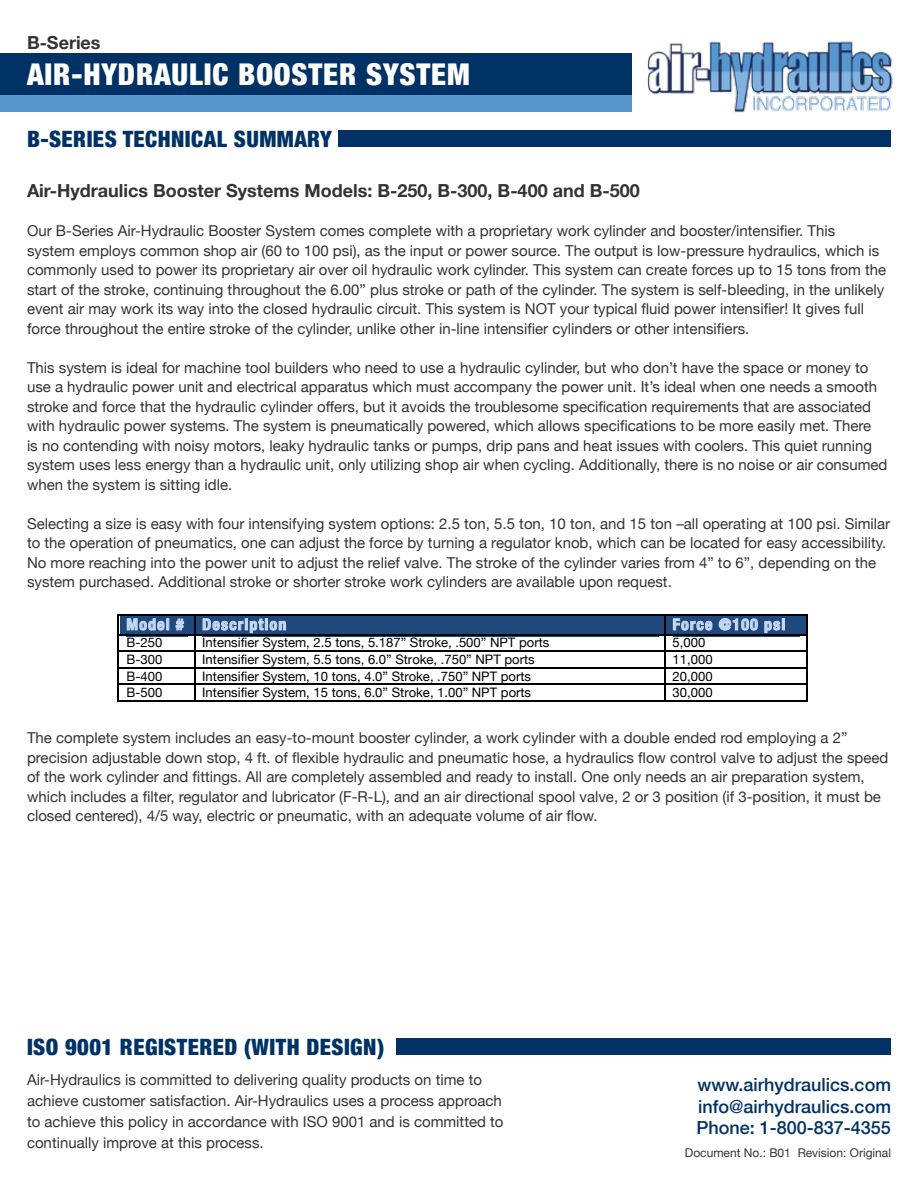
<style>
.page{position:relative;width:918px;height:1188px;background:#fff}
.page>*{position:absolute;margin:0;border:0;box-sizing:border-box;transform-origin:0 0}
.t1{font:900 condensed 30px "Helvetica Neue";letter-spacing:.03em;color:#fff}
.t2{font:900 condensed 22.5px "Helvetica Neue";letter-spacing:.02em;color:#003265}
.t3{font:700 18px "Helvetica Neue";color:#333}
.t4{font:500 18px/21.6px "Helvetica Neue";color:#003265;text-align:justify}
.t5{font:700 condensed 15.75px "Helvetica Neue";letter-spacing:.085em;color:#c6d9f1}
.t6{font:15px/19.5px "Helvetica Neue";color:#333}
.t7{font:13.05px "Helvetica Neue";color:#000}
.t8{font:12px "Helvetica Neue";color:#333}
</style>
<div class="page">
<div style="left:0;top:54px;width:632px;height:42px;background:#003265"></div>
<div style="left:0;top:96px;width:632px;height:16px;background:#5897cd"></div>
<img style="left:647px;top:41px;width:246px;height:72px">
<div style="left:339px;top:131px;width:552px;height:16px;background:#003265"></div>
<div style="left:396px;top:1039px;width:495px;height:16px;background:#003265"></div>
<div style="left:120px;top:616px;width:74px;height:19px;background:#1f497d"></div>
<div style="left:126px;top:616px;width:62px;height:20px;background:#1f497d"></div>
<svg style="left:127px;top:618px;width:42px;height:13px"></svg>
<svg style="left:176px;top:619px;width:8px;height:11px"></svg>
<div style="left:196px;top:616px;width:469px;height:19px;background:#1f497d"></div>
<div style="left:202px;top:616px;width:456px;height:20px;background:#1f497d"></div>
<svg style="left:203px;top:618px;width:83px;height:15px"></svg>
<div style="left:666px;top:616px;width:140px;height:19px;background:#1f497d"></div>
<div style="left:673px;top:616px;width:126px;height:20px;background:#1f497d"></div>
<svg style="left:673px;top:618px;width:39px;height:13px"></svg>
<svg style="left:719px;top:618px;width:39px;height:12px"></svg>
<svg style="left:764px;top:618px;width:21px;height:15px"></svg>
<hr style="left:119px;top:614px;width:75px;height:2px;background:#000">
<hr style="left:196px;top:614px;width:469px;height:2px;background:#000">
<hr style="left:666px;top:614px;width:140px;height:2px;background:#000">
<hr style="left:119px;top:634px;width:75px;height:1px;background:#000">
<hr style="left:196px;top:634px;width:469px;height:1px;background:#000">
<hr style="left:666px;top:634px;width:140px;height:1px;background:#000">
<hr style="left:119px;top:651px;width:75px;height:1px;background:#000">
<hr style="left:196px;top:651px;width:469px;height:1px;background:#000">
<hr style="left:666px;top:651px;width:140px;height:1px;background:#000">
<hr style="left:119px;top:668px;width:75px;height:1px;background:#000">
<hr style="left:196px;top:668px;width:469px;height:1px;background:#000">
<hr style="left:666px;top:668px;width:140px;height:1px;background:#000">
<hr style="left:119px;top:684px;width:75px;height:1px;background:#000">
<hr style="left:196px;top:684px;width:469px;height:1px;background:#000">
<hr style="left:666px;top:684px;width:140px;height:1px;background:#000">
<svg style="left:117px;top:614px;width:2px;height:88px"></svg>
<hr style="left:119px;top:700px;width:75px;height:2px;background:#000">
<svg style="left:194px;top:614px;width:2px;height:88px"></svg>
<hr style="left:196px;top:700px;width:469px;height:2px;background:#000">
<svg style="left:665px;top:614px;width:1px;height:88px"></svg>
<hr style="left:666px;top:700px;width:140px;height:2px;background:#000">
<svg style="left:806px;top:614px;width:1px;height:88px"></svg>
<p class="t3" style="left:27px;top:31px;width:75px">B-Series</p>
<h1 class="t1" style="left:27px;top:56px;width:444px">AIR-HYDRAULIC BOOSTER SYSTEM</h1>
<h2 class="t2" style="left:27px;top:125px;width:306px">B-SERIES TECHNICAL SUMMARY</h2>
<p class="t3" style="left:27px;top:180px;width:614px">Air-Hydraulics Booster Systems Models: B-250, B-300, B-400 and B-500</p>
<p class="t6" style="left:27px;top:221px;width:861px">Our B-Series Air-Hydraulic Booster System comes complete with a proprietary work cylinder and booster/intensifier. This system employs common shop air (60 to 100 psi), as the input or power source. The output is low-pressure hydraulics, which is commonly used to power its proprietary air over oil hydraulic work cylinder. This system can create forces up to 15 tons from the start of the stroke, continuing throughout the 6.00” plus stroke or path of the cylinder. The system is self-bleeding, in the unlikely event air may work its way into the closed hydraulic circuit. This system is NOT your typical fluid power intensifier! It gives full force throughout the entire stroke of the cylinder, unlike other in-line intensifier cylinders or other intensifiers.</p>
<p class="t6" style="left:27px;top:357px;width:862px">This system is ideal for machine tool builders who need to use a hydraulic cylinder, but who don’t have the space or money to use a hydraulic power unit and electrical apparatus which must accompany the power unit. It’s ideal when one needs a smooth stroke and force that the hydraulic cylinder offers, but it avoids the troublesome specification requirements that are associated with hydraulic power systems. The system is pneumatically powered, which allows specifications to be more easily met. There<br>is no contending with noisy motors, leaky hydraulic tanks or pumps, drip pans and heat issues with coolers. This quiet running system uses less energy than a hydraulic unit, only utilizing shop air when cycling. Additionally, there is no noise or air consumed when the system is sitting idle.</p>
<p class="t6" style="left:27px;top:513px;width:865px">Selecting a size is easy with four intensifying system options: 2.5 ton, 5.5 ton, 10 ton, and 15 ton –all operating at 100 psi. Similar to the operation of pneumatics, one can adjust the force by turning a regulator knob, which can be located for easy accessibility.<br>No more reaching into the power unit to adjust the relief valve. The stroke of the cylinder varies from 4” to 6”, depending on the system purchased. Additional stroke or shorter stroke work cylinders are available upon request.</p>
<p class="t5" style="left:126px;top:615px;width:161px">Model # Description</p>
<p class="t5" style="left:673px;top:615px;width:114px">Force @100 psi</p>
<p class="t7" style="left:126px;top:634px;width:37px">B-250</p>
<p class="t7" style="left:202px;top:634px;width:349px">Intensifier System, 2.5 tons, 5.187” Stroke, .500” NPT ports</p>
<p class="t7" style="left:673px;top:634px;width:34px">5,000</p>
<p class="t7" style="left:126px;top:651px;width:37px">B-300</p>
<p class="t7" style="left:202px;top:651px;width:334px">Intensifier System, 5.5 tons, 6.0” Stroke, .750” NPT ports</p>
<p class="t7" style="left:673px;top:651px;width:41px">11,000</p>
<p class="t7" style="left:126px;top:668px;width:37px">B-400</p>
<p class="t7" style="left:202px;top:668px;width:330px">Intensifier System, 10 tons, 4.0” Stroke, .750” NPT ports</p>
<p class="t7" style="left:673px;top:668px;width:41px">20,000</p>
<p class="t7" style="left:126px;top:684px;width:37px">B-500</p>
<p class="t7" style="left:202px;top:684px;width:330px">Intensifier System, 15 tons, 6.0” Stroke, 1.00” NPT ports</p>
<p class="t7" style="left:673px;top:684px;width:41px">30,000</p>
<p class="t6" style="left:27px;top:728px;width:863px">The complete system includes an easy-to-mount booster cylinder, a work cylinder with a double ended rod employing a 2” precision adjustable down stop, 4 ft. of flexible hydraulic and pneumatic hose, a hydraulics flow control valve to adjust the speed of the work cylinder and fittings. All are completely assembled and ready to install. One only needs an air preparation system, which includes a filter, regulator and lubricator (F-R-L), and an air directional spool valve, 2 or 3 position (if 3-position, it must be closed centered), 4/5 way, electric or pneumatic, with an adequate volume of air flow.</p>
<h2 class="t2" style="left:27px;top:1033px;width:359px">ISO 9001 REGISTERED (WITH DESIGN)</h2>
<p class="t6" style="left:27px;top:1069px;width:478px;line-height:21px">Air-Hydraulics is committed to delivering quality products on time to achieve customer satisfaction. Air-Hydraulics uses a process approach to achieve this policy in accordance with ISO 9001 and is committed to continually improve at this process.</p>
<p class="t4" style="left:697px;top:1074px;width:196px">www.airhydraulics.com info@airhydraulics.com Phone: 1-800-837-4355</p>
<p class="t8" style="left:685px;top:1146px;width:208px">Document No.: B01 Revision: Original</p>
</div>
